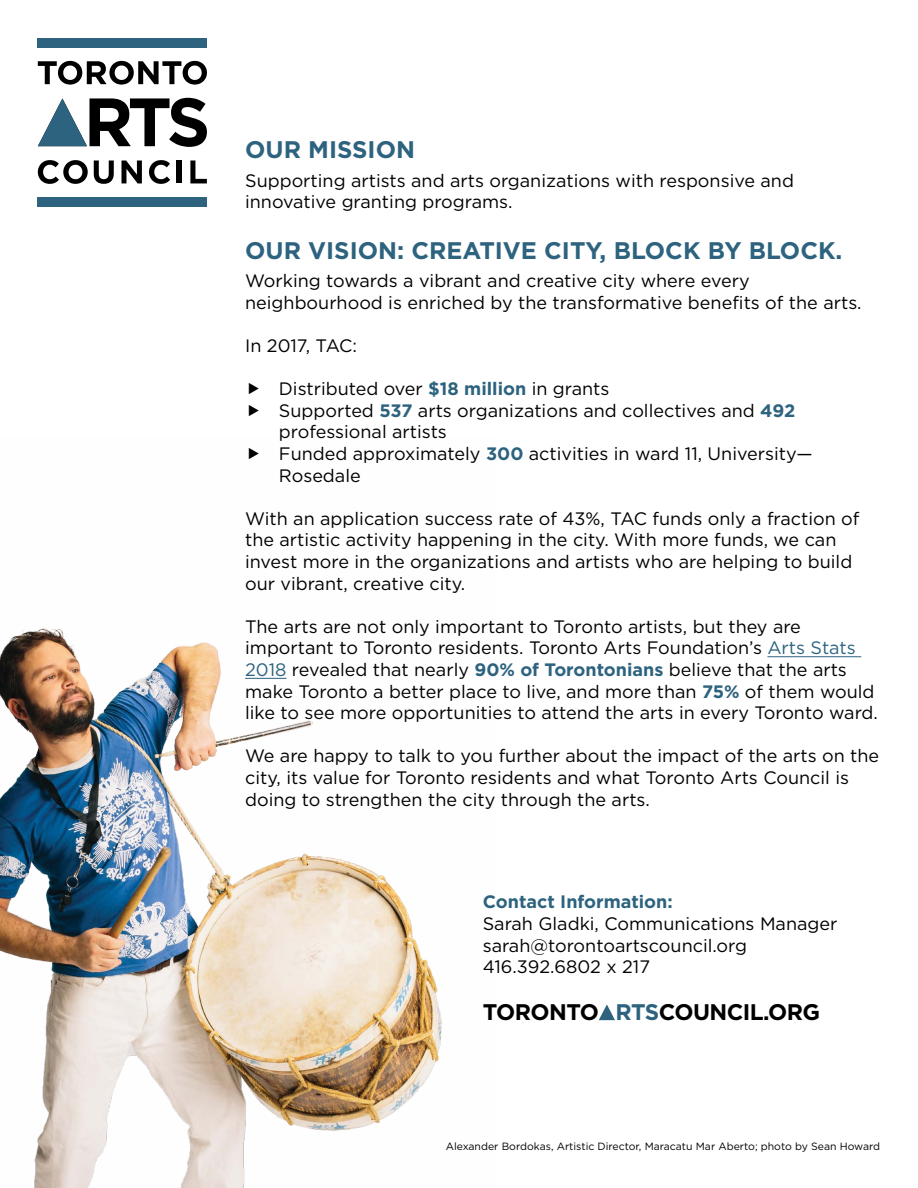
<style>
.page{position:relative;width:918px;height:1188px;background:#fff}
.page>*{position:absolute;margin:0;border:0;box-sizing:border-box;transform-origin:0 0}
.t1{font:700 24px "Gotham HTF";color:#2d637f}
.t2{font:700 22.5px "Gotham HTF";letter-spacing:-.025em;color:#000}
.t3{font:18px/21.6px "Gotham HTF";color:#000}
.t4{font:700 18px "Gotham HTF";color:#2d637f}
.t5{font:10.5px "Gotham HTF";color:#000}
.s1{font-weight:700;color:#2d637f}
.s2{color:#2d637f}
</style>
<div class="page">
<svg style="left:38px;top:61px;width:169px;height:24px"></svg>
<svg style="left:38px;top:160px;width:50px;height:24px"></svg>
<svg style="left:94px;top:161px;width:20px;height:23px"></svg>
<svg style="left:121px;top:161px;width:21px;height:22px"></svg>
<svg style="left:149px;top:160px;width:21px;height:24px"></svg>
<div style="left:176px;top:161px;width:5px;height:22px;background:#000"></div>
<svg style="left:190px;top:161px;width:17px;height:22px"></svg>
<div style="left:38px;top:197px;width:169px;height:10px;background:#2d637f"></div>
<svg style="left:38px;top:98px;width:169px;height:49px"></svg>
<div style="left:38px;top:38px;width:169px;height:10px;background:#2d637f"></div>
<svg style="left:599px;top:1004px;width:16px;height:16px"></svg>
<hr style="left:767px;top:656px;width:94px;height:1px;background:#2d637f">
<img style="left:0;top:628px;width:442px;height:560px">
<h1 class="t1" style="left:245px;top:136px;width:171px">OUR MISSION</h1>
<p class="t3" style="left:245px;top:169px;width:550px">Supporting artists and arts organizations with responsive and innovative granting programs.</p>
<h1 class="t1" style="left:245px;top:236px;width:599px">OUR VISION: CREATIVE CITY, BLOCK BY BLOCK.</h1>
<p class="t3" style="left:245px;top:270px;width:618px">Working towards a vibrant and creative city where every neighbourhood is enriched by the transformative benefits of the arts.</p>
<p class="t3" style="left:245px;top:335px;width:113px">In 2017, TAC:</p>
<p class="t3" style="left:279px;top:378px;width:535px">Distributed over <span class="s1">$18 million</span> in grants<br>Supported <span class="s1">537</span> arts organizations and collectives and <span class="s1">492 </span>professional artists<br>Funded approximately <span class="s1">300</span> activities in ward 11, University— Rosedale</p>
<p class="t3" style="left:245px;top:507px;width:616px">With an application success rate of 43%, TAC funds only a fraction of the artistic activity happening in the city. With more funds, we can invest more in the organizations and artists who are helping to build our vibrant, creative city.</p>
<p class="t3" style="left:245px;top:615px;width:634px">The arts are not only important to Toronto artists, but they are important to Toronto residents. Toronto Arts Foundation’s <span class="s2">Arts Stats 2018</span> revealed that nearly <span class="s1">90% of Torontonians</span> believe that the arts make Toronto a better place to live, and more than <span class="s1">75%</span> of them would like to see more opportunities to attend the arts in every Toronto ward.</p>
<p class="t3" style="left:245px;top:745px;width:636px">We are happy to talk to you further about the impact of the arts on the city, its value for Toronto residents and what Toronto Arts Council is doing to strengthen the city through the arts.</p>
<p class="t4" style="left:483px;top:892px;width:192px">Contact Information:</p>
<p class="t3" style="left:483px;top:912px;width:356px">Sarah Gladki, Communications Manager sarah@torontoartscouncil.org<br>416.392.6802 x 217</p>
<p class="t2" style="left:483px;top:999px;width:339px">TORONTO <span class="s2">RTS</span>COUNCIL.ORG</p>
<p class="t5" style="left:446px;top:1141px;width:436px">Alexander Bordokas, Artistic Director, Maracatu Mar Aberto; photo by Sean Howard</p>
</div>
